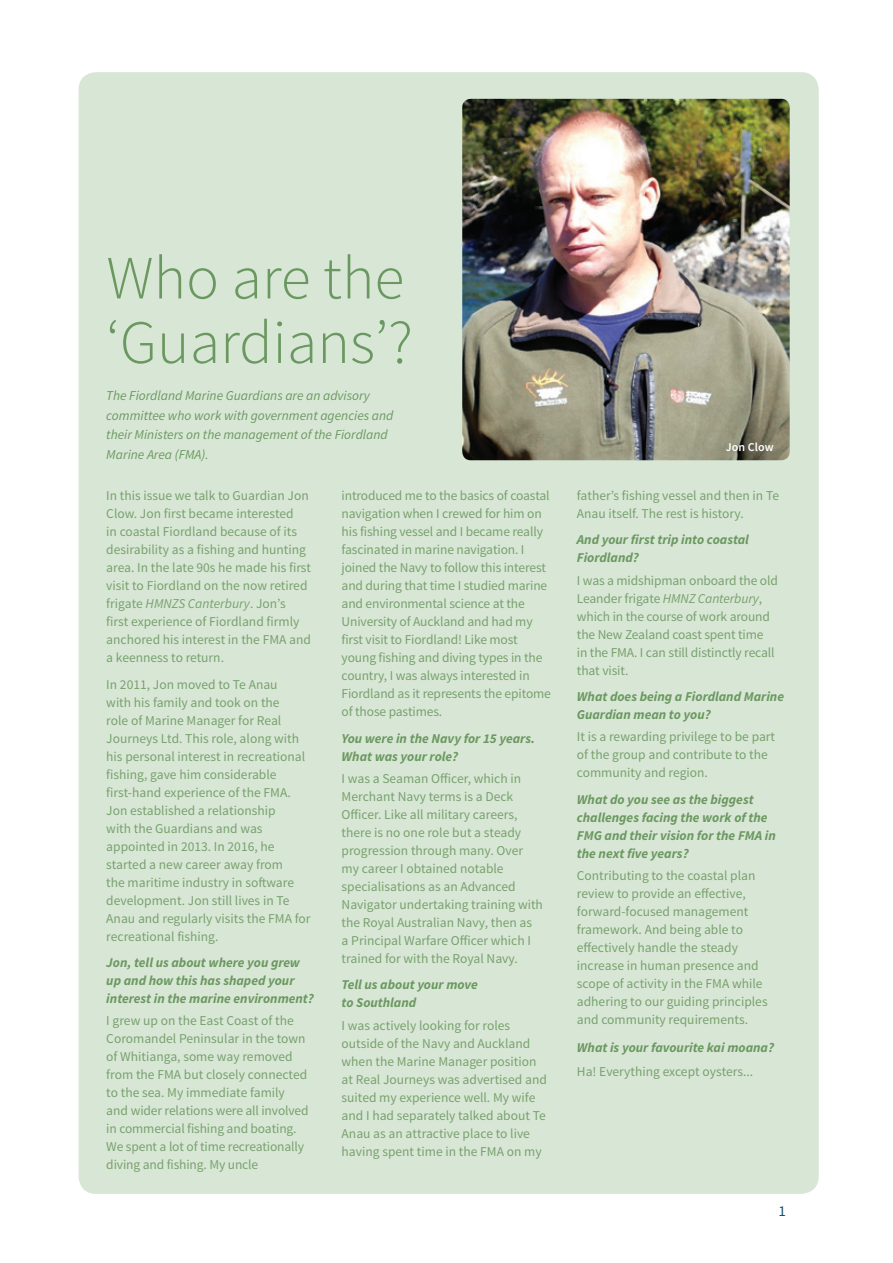
<style>
.page{position:relative;width:893px;height:1263px;background:#fff}
.page>*{position:absolute;margin:0;border:0;box-sizing:border-box;transform-origin:0 0}
.t1{font:300 61.5px/64.5px "Source Sans Pro";color:#6b9861}
.t2{font:15px "Source Sans Pro";color:#125275}
.t3{font:13.5px/18px "Source Sans Pro";color:#78a06e}
.t4{font:italic 700 13.5px/18px "Source Sans Pro";color:#6b9861}
.t5{font:italic 13.5px/19.5px "Source Sans Pro";color:#6b9861}
.t6{font:600 12px "Source Sans Pro";letter-spacing:.01em;color:#fff}
.s1{font-style:italic}
</style>
<div class="page">
<div style="left:79px;top:72px;width:740px;height:1122px;background:#d8e7d5;border-radius:18px"></div>
<img style="left:462px;top:99px;width:328px;height:361px">
<h1 class="t1" style="left:106px;top:246px;width:308px">Who are the ‘Guardians’?</h1>
<p class="t5" style="left:106px;top:386px;width:289px">The Fiordland Marine Guardians are an advisory committee who work with government agencies and their Ministers on the management of the Fiordland Marine Area (FMA).</p>
<p class="t3" style="left:106px;top:487px;width:206px">In this issue we talk to Guardian Jon Clow. Jon first became interested<br>in coastal Fiordland because of its desirability as a fishing and hunting area. In the late 90s he made his first visit to Fiordland on the now retired frigate <span class="s1">HMNZS Canterbury</span>. Jon’s<br>first experience of Fiordland firmly anchored his interest in the FMA and a keenness to return.</p>
<p class="t3" style="left:106px;top:675px;width:206px">In 2011, Jon moved to Te Anau<br>with his family and took on the<br>role of Marine Manager for Real<br>Journeys Ltd. This role, along with his personal interest in recreational fishing, gave him considerable first-hand experience of the FMA.<br>Jon established a relationship<br>with the Guardians and was appointed in 2013. In 2016, he started a new career away from<br>the maritime industry in software development. Jon still lives in Te<br>Anau and regularly visits the FMA for recreational fishing.</p>
<p class="t4" style="left:106px;top:954px;width:209px">Jon, tell us about where you grew up and how this has shaped your interest in the marine environment?</p>
<p class="t3" style="left:106px;top:1012px;width:204px">I grew up on the East Coast of the Coromandel Peninsular in the town of Whitianga, some way removed from the FMA but closely connected to the sea. My immediate family and wider relations were all involved in commercial fishing and boating.<br>We spent a lot of time recreationally diving and fishing. My uncle</p>
<p class="t3" style="left:342px;top:487px;width:211px">introduced me to the basics of coastal navigation when I crewed for him on his fishing vessel and I became really fascinated in marine navigation. I joined the Navy to follow this interest and during that time I studied marine and environmental science at the University of Auckland and had my first visit to Fiordland! Like most young fishing and diving types in the country, I was always interested in Fiordland as it represents the epitome of those pastimes.</p>
<p class="t4" style="left:342px;top:729px;width:195px">You were in the Navy for 15 years.<br>What was your role?</p>
<p class="t3" style="left:342px;top:770px;width:203px">I was a Seaman Officer, which in<br>Merchant Navy terms is a Deck<br>Officer. Like all military careers, there is no one role but a steady progression through many. Over my career I obtained notable specialisations as an Advanced<br>Navigator undertaking training with the Royal Australian Navy, then as<br>a Principal Warfare Officer which I trained for with the Royal Navy.</p>
<p class="t4" style="left:342px;top:976px;width:138px">Tell us about your move to Southland</p>
<p class="t3" style="left:342px;top:1016px;width:207px">I was actively looking for roles outside of the Navy and Auckland when the Marine Manager position at Real Journeys was advertised and suited my experience well. My wife and I had separately talked about Te Anau as an attractive place to live having spent time in the FMA on my</p>
<p class="t6" style="left:726px;top:440px;width:50px">Jon Clow</p>
<p class="t3" style="left:577px;top:487px;width:204px">father’s fishing vessel and then in Te<br>Anau itself. The rest is history.</p>
<p class="t4" style="left:577px;top:531px;width:174px">And your first trip into coastal<br>Fiordland?</p>
<p class="t3" style="left:577px;top:571px;width:202px">I was a midshipman onboard the old<br>Leander frigate <span class="s1">HMNZ Canterbury</span>, which in the course of work around the New Zealand coast spent time<br>in the FMA. I can still distinctly recall that visit.</p>
<p class="t4" style="left:577px;top:688px;width:209px">What does being a Fiordland Marine<br>Guardian mean to you?</p>
<p class="t3" style="left:577px;top:728px;width:200px">It is a rewarding privilege to be part of the group and contribute to the community and region.</p>
<p class="t4" style="left:577px;top:790px;width:200px">What do you see as the biggest challenges facing the work of the<br>FMG and their vision for the FMA in the next five years?</p>
<p class="t3" style="left:577px;top:867px;width:192px">Contributing to the coastal plan review to provide an effective, forward-focused management framework. And being able to effectively handle the steady increase in human presence and scope of activity in the FMA while adhering to our guiding principles and community requirements.</p>
<p class="t4" style="left:577px;top:1039px;width:199px">What is your favourite kai moana?</p>
<p class="t3" style="left:577px;top:1063px;width:178px">Ha! Everything except oysters...</p>
<p class="t2" style="left:778px;top:1201px;width:9px">1</p>
</div>
